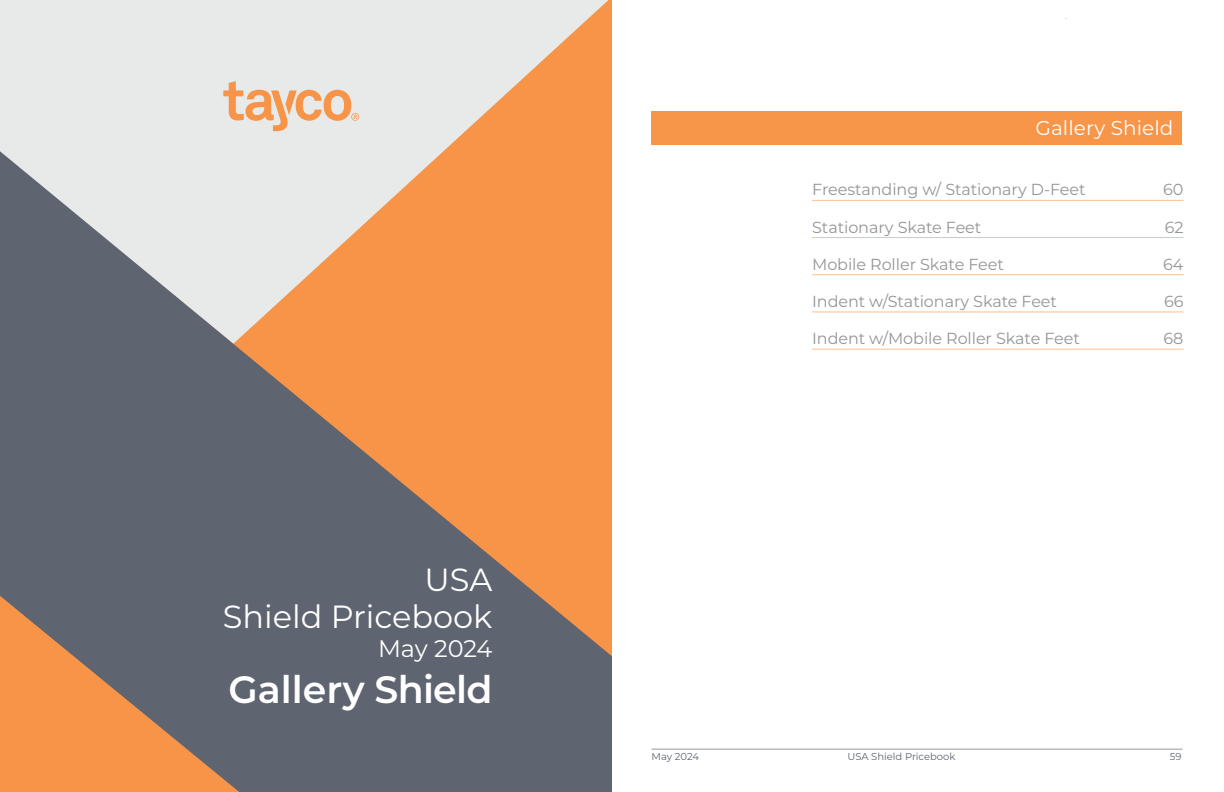
<style>
.page{position:relative;width:1224px;height:792px;background:#fff}
.page>*{position:absolute;margin:0;border:0;box-sizing:border-box;transform-origin:0 0}
.chapter_head{font:600 38px "Montserrat";color:#fff}
.t1{font:32px/37px "Montserrat";color:#fff;text-align:right}
.date{font:24px "Montserrat";letter-spacing:-.005em;color:#fff}
.section_head{font:20px "Montserrat";letter-spacing:.005em;color:#fff}
.t2{font:16px "Montserrat";letter-spacing:-.005em;color:#939598}
.t3{font:10px "Montserrat";color:#5e6470}
</style>
<div class="page">
<hr style="left:652px;top:749px;width:530px;height:1px;background:#97999b">
<svg style="left:0;top:0;width:608px;height:151px;fill:#e7eae9"></svg>
<svg style="left:0;top:151px;width:612px;height:641px;fill:#5e6470"></svg>
<svg style="left:223px;top:81px;width:136px;height:53px"></svg>
<div style="left:652px;top:111px;width:530px;height:33px;background:#f79548"></div>
<hr style="left:812px;top:200px;width:371px;height:1px;background:#fac091">
<hr style="left:812px;top:237px;width:371px;height:1px;background:#fac091">
<hr style="left:812px;top:274px;width:371px;height:1px;background:#fac091">
<hr style="left:812px;top:312px;width:371px;height:1px;background:#fac091">
<hr style="left:812px;top:349px;width:371px;height:1px;background:#fac091">
<p class="t1" style="left:223px;top:560px;width:271px">USA<br>Shield Pricebook</p>
<p class="date" style="left:378px;top:632px;width:116px">May 2024</p>
<p class="chapter_head" style="left:228px;top:662px;width:266px">Gallery Shield</p>
<p class="section_head" style="left:1035px;top:114px;width:140px">Gallery Shield</p>
<p class="t2" style="left:812px;top:179px;width:275px">Freestanding w/ Stationary D-Feet</p>
<p class="t2" style="left:1163px;top:179px;width:22px">60</p>
<p class="t2" style="left:812px;top:216px;width:171px">Stationary Skate Feet</p>
<p class="t2" style="left:1165px;top:216px;width:20px">62</p>
<p class="t2" style="left:812px;top:253px;width:193px">Mobile Roller Skate Feet</p>
<p class="t2" style="left:1163px;top:253px;width:22px">64</p>
<p class="t2" style="left:812px;top:290px;width:246px">Indent w/Stationary Skate Feet</p>
<p class="t2" style="left:1164px;top:290px;width:21px">66</p>
<p class="t2" style="left:812px;top:328px;width:269px">Indent w/Mobile Roller Skate Feet</p>
<p class="t2" style="left:1164px;top:328px;width:21px">68</p>
<p class="t3" style="left:652px;top:749px;width:49px">May 2024</p>
<p class="t3" style="left:847px;top:749px;width:110px">USA Shield Pricebook</p>
<p class="t3" style="left:1170px;top:749px;width:13px">59</p>
</div>
